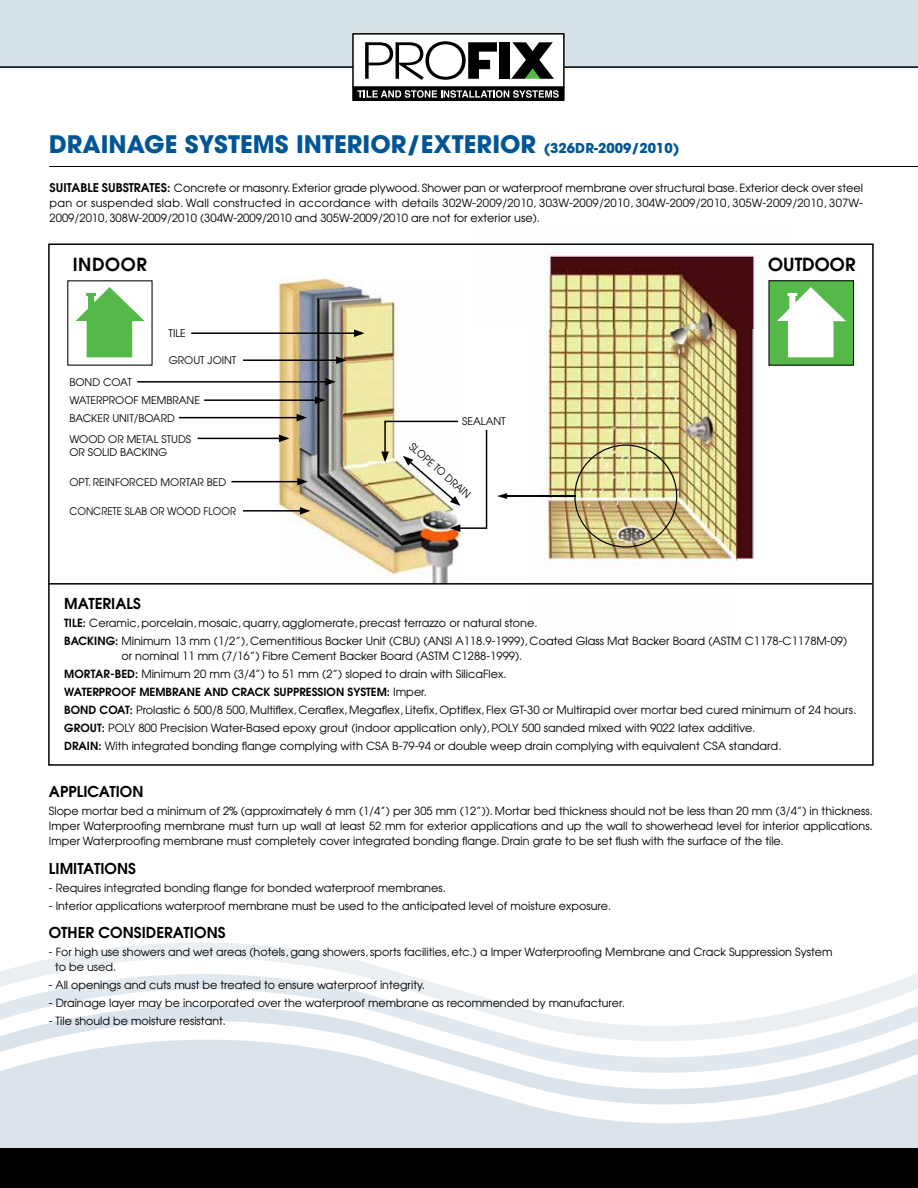
<style>
.page{position:relative;width:918px;height:1188px;background:#fff}
.page>*{position:absolute;margin:0;border:0;box-sizing:border-box;transform-origin:0 0}
.t1{font:700 24px "Avant Garde";color:#005695}
.t2{font:600 18px "Avant Garde";color:#000}
.t3{font:600 15px "Avant Garde";color:#000}
.t4{font:11.25px/18px "Avant Garde";color:#000}
.t5{font:10.5px/13.5px "Avant Garde";color:#000}
.t6{font:10.5px "Avant Garde";color:#000;scale:.94 1}
.s1{font-size:13.5px}
.s2{font-weight:600;font-size:12px}
.s3{font-weight:600}
</style>
<div class="page">
<img style="left:276px;top:278px;width:187px;height:297px">
<img style="left:368px;top:249px;width:387px;height:81px">
<img style="left:463px;top:329px;width:292px;height:211px">
<img style="left:421px;top:540px;width:333px;height:43px">
<img style="left:574px;top:445px;width:103px;height:103px">
<svg style="left:497px;top:493px;width:10px;height:6px"></svg>
<hr style="left:541px;top:495px;width:34px;height:2px;background:#000">
<hr style="left:506px;top:495px;width:35px;height:2px;background:#080808">
<div style="left:0;top:1126px;width:918px;height:23px;background:#dae4ea"></div>
<svg style="left:0;top:1083px;width:918px;height:43px;fill:#dae4ea"></svg>
<svg style="left:0;top:1051px;width:918px;height:32px;fill:#dae4ea"></svg>
<svg style="left:0;top:942px;width:918px;height:109px"></svg>
<div style="left:0;top:1149px;width:918px;height:39px;background:#000"></div>
<div style="left:0;top:0;width:918px;height:67px;background:#d5e0e7"></div>
<hr style="left:0;top:66px;width:918px;height:2px;background:#000">
<hr style="left:49px;top:166px;width:869px;height:1px;background:#000">
<svg style="left:76px;top:287px;width:69px;height:70px"></svg>
<div style="left:768px;top:280px;width:86px;height:86px;background:#54b948;border:1px solid #000"></div>
<svg style="left:777px;top:287px;width:69px;height:70px"></svg>
<hr style="left:191px;top:332px;width:165px;height:2px;background:#000">
<svg style="left:354px;top:329px;width:10px;height:8px"></svg>
<hr style="left:243px;top:359px;width:95px;height:2px;background:#000">
<svg style="left:336px;top:356px;width:11px;height:8px"></svg>
<hr style="left:137px;top:381px;width:191px;height:2px;background:#000">
<svg style="left:325px;top:378px;width:11px;height:8px"></svg>
<hr style="left:204px;top:399px;width:113px;height:2px;background:#000">
<svg style="left:315px;top:396px;width:11px;height:8px"></svg>
<hr style="left:198px;top:438px;width:83px;height:1px;background:#000">
<svg style="left:279px;top:435px;width:10px;height:7px"></svg>
<hr style="left:231px;top:481px;width:69px;height:1px;background:#000">
<svg style="left:297px;top:478px;width:11px;height:7px"></svg>
<hr style="left:243px;top:510px;width:59px;height:2px;background:#000">
<svg style="left:300px;top:507px;width:10px;height:8px"></svg>
<img style="left:381px;top:420px;width:107px;height:112px">
<hr style="left:179px;top:417px;width:120px;height:1px;background:#000">
<svg style="left:297px;top:414px;width:10px;height:7px"></svg>
<hr style="left:49px;top:583px;width:823px;height:2px;background:#000">
<div style="left:353px;top:34px;width:211px;height:53px;background:#fff"></div>
<div style="left:352px;top:33px;width:213px;height:55px;border:2px solid #000"></div>
<svg style="left:365px;top:41px;width:132px;height:39px"></svg>
<div style="left:499px;top:42px;width:11px;height:37px;background:#000"></div>
<svg style="left:511px;top:42px;width:43px;height:37px"></svg>
<div style="left:352px;top:87px;width:213px;height:14px;border:2px solid #000"></div>
<svg style="left:357px;top:90px;width:202px;height:8px;background:#696969"></svg>
<h1 class="t1" style="left:49px;top:129px;width:632px">DRAINAGE SYSTEMS INTERIOR/EXTERIOR <span class="s1">(326DR-2009/2010)</span></h1>
<p class="t4" style="left:50px;top:180px;width:815px;line-height:15px;text-align:justify"><span class="s2">SUITABLE SUBSTRATES:</span> Concrete or masonry. Exterior grade plywood. Shower pan or waterproof membrane over structural base. Exterior deck over steel pan or suspended slab. Wall constructed in accordance with details 302W-2009/2010, 303W-2009/2010, 304W-2009/2010, 305W-2009/2010, 307W-2009/2010, 308W-2009/2010 (304W-2009/2010 and 305W-2009/2010 are not for exterior use).</p>
<h2 class="t2" style="left:73px;top:253px;width:76px">INDOOR</h2>
<h2 class="t2" style="left:768px;top:253px;width:89px">OUTDOOR</h2>
<p class="t5" style="left:169px;top:326px;width:19px">TILE</p>
<p class="t5" style="left:69px;top:375px;width:64px">BOND COAT</p>
<p class="t5" style="left:169px;top:353px;width:69px">GROUT JOINT</p>
<p class="t5" style="left:69px;top:394px;width:132px">WATERPROOF MEMBRANE</p>
<p class="t5" style="left:69px;top:432px;width:123px">WOOD OR METAL STUDS<br>OR SOLID BACKING</p>
<p class="t5" style="left:69px;top:475px;width:158px">OPT. REINFORCED MORTAR BED</p>
<p class="t6" style="left:69px;top:505px;width:179px">CONCRETE SLAB OR WOOD FLOOR</p>
<p class="t5" style="left:69px;top:411px;width:107px">BACKER UNIT/BOARD</p>
<p class="t5" style="left:462px;top:415px;width:45px">SEALANT</p>
<p class="t6" style="left:415px;top:440px;width:83px;rotate:41deg">SLOPE TO DRAIN</p>
<h3 class="t3" style="left:64px;top:594px;width:78px">MATERIALS</h3>
<p class="t4" style="left:64px;top:614px;width:785px"><span class="s3">TILE:</span> Ceramic, porcelain, mosaic, quarry, agglomerate, precast terrazzo or natural stone.<br><span class="s3">BACKING:</span> Minimum 13 mm (1/2’’), Cementitious Backer Unit (CBU) (ANSI A118.9-1999), Coated Glass Mat Backer Board (ASTM C1178-C1178M-09)</p>
<p class="t4" style="left:64px;top:647px;width:794px;text-indent:57px">or nominal 11 mm (7/16’’) Fibre Cement Backer Board (ASTM C1288-1999).<br><span class="s3">MORTAR-BED:</span> Minimum 20 mm (3/4’’) to 51 mm (2’’) sloped to drain with SilicaFlex.<br><span class="s3">WATERPROOF MEMBRANE AND CRACK SUPPRESSION SYSTEM:</span> Imper.<br><span class="s3">BOND COAT:</span> Prolastic 6 500/8 500, Multiflex, Ceraflex, Megaflex, Litefix, Optiflex, Flex GT-30 or Multirapid over mortar bed cured minimum of 24 hours.<br><span class="s3">GROUT:</span> POLY 800 Precision Water-Based epoxy grout (indoor application only), POLY 500 sanded mixed with 9022 latex additive.<br><span class="s3">DRAIN:</span> With integrated bonding flange complying with CSA B-79-94 or double weep drain complying with equivalent CSA standard.</p>
<h3 class="t3" style="left:49px;top:782px;width:96px">APPLICATION</h3>
<p class="t4" style="left:49px;top:804px;width:826px;line-height:15px;text-align:justify">Slope mortar bed a minimum of 2% (approximately 6 mm (1/4’’) per 305 mm (12’’)). Mortar bed thickness should not be less than 20 mm (3/4’’) in thickness.<br>Imper Waterproofing membrane must turn up wall at least 52 mm for exterior applications and up the wall to showerhead level for interior applications.<br>Imper Waterproofing membrane must completely cover integrated bonding flange. Drain grate to be set flush with the surface of the tile.</p>
<h3 class="t3" style="left:49px;top:859px;width:89px">LIMITATIONS</h3>
<p class="t4" style="left:49px;top:879px;width:399px">- Requires integrated bonding flange for bonded waterproof membranes.</p>
<p class="t4" style="left:49px;top:897px;width:564px">- Interior applications waterproof membrane must be used to the anticipated level of moisture exposure.</p>
<h3 class="t3" style="left:49px;top:923px;width:178px">OTHER CONSIDERATIONS</h3>
<p class="t4" style="left:55px;top:945px;width:779px;line-height:15px;text-indent:-6px">- For high use showers and wet areas (hotels, gang showers, sports facilities, etc.) a Imper Waterproofing Membrane and Crack Suppression System to be used.</p>
<p class="t4" style="left:49px;top:976px;width:377px">- All openings and cuts must be treated to ensure waterproof integrity.</p>
<p class="t4" style="left:49px;top:994px;width:577px">- Drainage layer may be incorporated over the waterproof membrane as recommended by manufacturer.</p>
<p class="t4" style="left:49px;top:1012px;width:179px">- Tile should be moisture resistant.</p>
</div>
